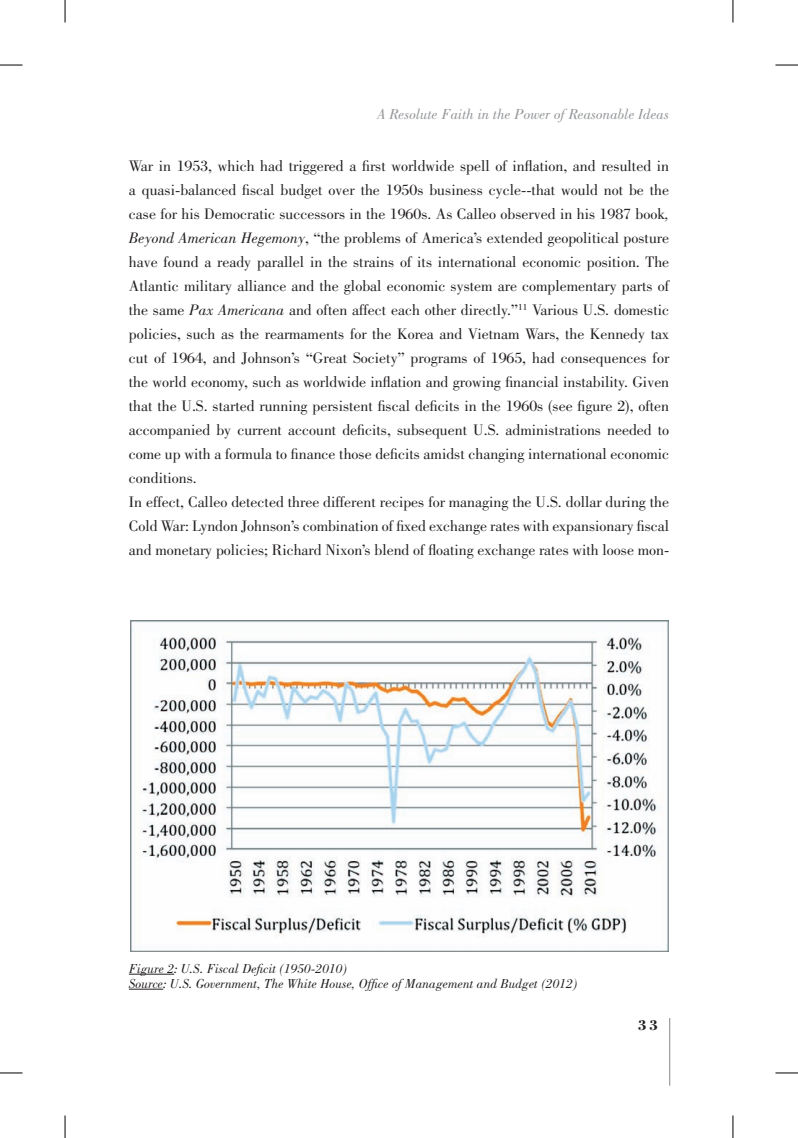
<style>
.page{position:relative;width:798px;height:1138px;background:#fff}
.page>*{position:absolute;margin:0;border:0;box-sizing:border-box;transform-origin:0 0}
.t1{font:15.75px/24px "Bodoni";color:#231f20}
.t2{font:italic 15px "Bodoni";color:#939598}
.t3{font:700 15px "Bodoni";color:#231f20}
.t4{font:italic 13.5px/15px "Bodoni";color:#231f20}
.s1{font-style:italic}
</style>
<div class="page">
<hr style="left:669px;top:1018px;width:1px;height:67px;background:#939598">
<img style="left:130px;top:620px;width:538px;height:331px">
<hr style="left:129px;top:974px;width:45px;height:1px;background:#231f20">
<hr style="left:129px;top:989px;width:34px;height:1px;background:#231f20">
<svg style="left:0;top:65px;width:22px;height:1px"></svg>
<svg style="left:775px;top:65px;width:23px;height:1px"></svg>
<svg style="left:0;top:1072px;width:22px;height:1px"></svg>
<svg style="left:775px;top:1072px;width:23px;height:1px"></svg>
<svg style="left:65px;top:0;width:1px;height:23px"></svg>
<svg style="left:65px;top:1115px;width:1px;height:23px"></svg>
<svg style="left:732px;top:0;width:1px;height:23px"></svg>
<svg style="left:732px;top:1115px;width:1px;height:23px"></svg>
<p class="t2" style="left:377px;top:106px;width:293px">A Resolute Faith in the Power of Reasonable Ideas</p>
<p class="t1" style="left:129px;top:154px;width:542px">War in 1953, which had triggered a first worldwide spell of inflation, and resulted in a quasi-balanced fiscal budget over the 1950s business cycle--that would not be the case for his Democratic successors in the 1960s. As Calleo observed in his 1987 book<span class="s1">, Beyond American Hegemony</span>, “the problems of America’s extended geopolitical posture have found a ready parallel in the strains of its international economic position. The Atlantic military alliance and the global economic system are complementary parts of the same <span class="s1">Pax Americana</span> and often affect each other directly.”<sup>11</sup> Various U.S. domestic policies, such as the rearmaments for the Korea and Vietnam Wars, the Kennedy tax cut of 1964, and Johnson’s “Great Society” programs of 1965, had consequences for the world economy, such as worldwide inflation and growing financial instability. Given that the U.S. started running persistent fiscal deficits in the 1960s (see figure 2), often accompanied by current account deficits, subsequent U.S. administrations needed to come up with a formula to finance those deficits amidst changing international economic conditions.<br>In effect, Calleo detected three different recipes for managing the U.S. dollar during the Cold War: Lyndon Johnson’s combination of fixed exchange rates with expansionary fiscal and monetary policies; Richard Nixon’s blend of floating exchange rates with loose mon-</p>
<p class="t4" style="left:129px;top:961px;width:450px">Figure 2: U.S. Fiscal Deficit (1950-2010)<br>Source: U.S. Government, The White House, Office of Management and Budget (2012)</p>
<p class="t3" style="left:638px;top:1015px;width:22px">33</p>
</div>
